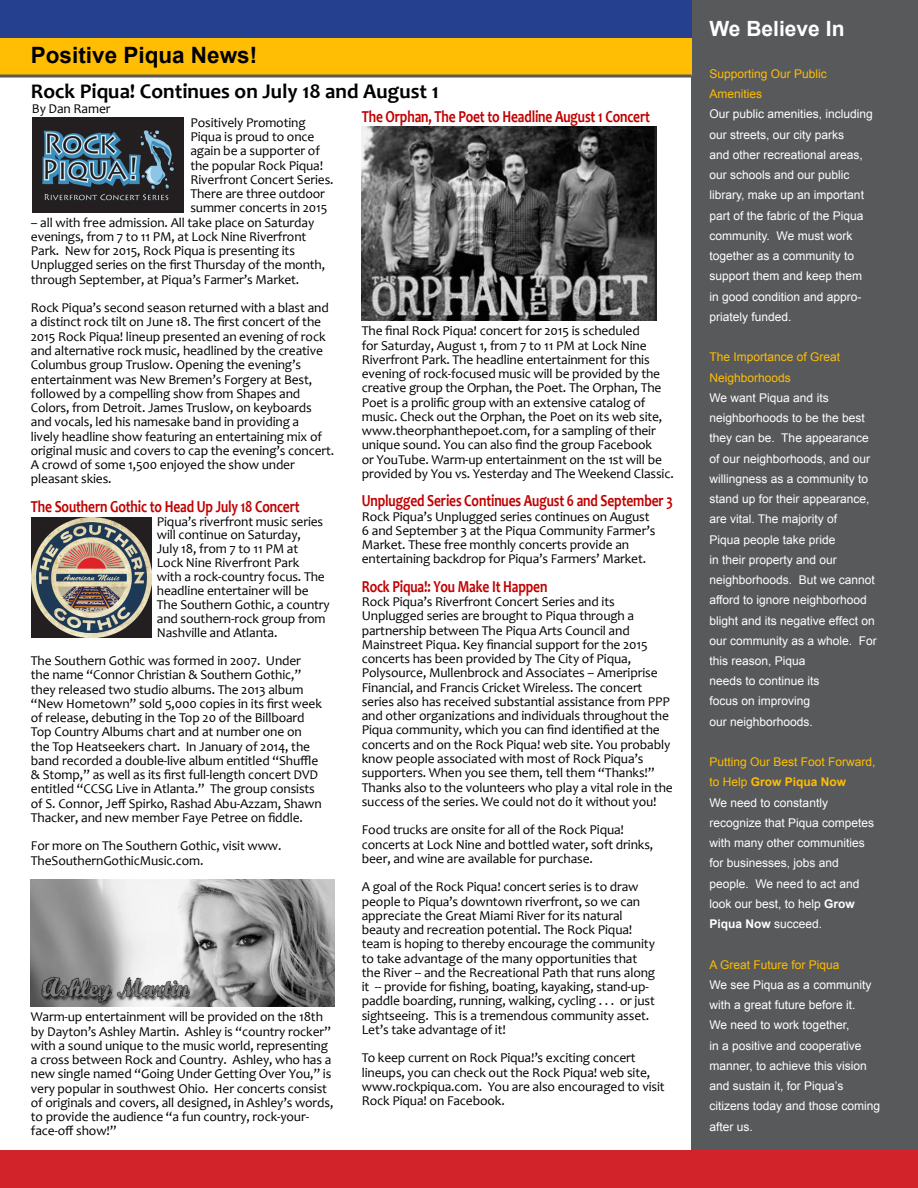
<style>
.page{position:relative;width:918px;height:1188px;background:#fff}
.page>*{position:absolute;margin:0;border:0;box-sizing:border-box;transform-origin:0 0}
.t1{font:700 22.5px "Arial";color:#000}
.t2{font:700 21px "Candara";color:#000}
.t3{font:700 21px "Arial";color:#fff}
.t4{font:700 16.8px "Candara";letter-spacing:-.01em;color:#c00000;scale:.8 1}
.t5{font:13.5px/14.2px "Candara";letter-spacing:-.01em;color:#000}
.t6{font:12px/20.2px "Arial";color:#fff}
.t7{font:12px/20.2px "Arial";color:#ffbd03}
.s1{color:#ffbd03}
.s2{font-weight:700;color:#ffbd03}
.s3{font-weight:700}
</style>
<div class="page">
<div style="left:692px;top:0;width:226px;height:1188px;background:#58595b"></div>
<div style="left:0;top:0;width:692px;height:37px;background:#25408f"></div>
<div style="left:0;top:1151px;width:918px;height:37px;background:#d2232a"></div>
<div style="left:0;top:38px;width:692px;height:37px;background:#ffbd03"></div>
<hr style="left:0;top:75px;width:692px;height:3px;background:#58595b">
<img style="left:33px;top:118px;width:151px;height:94px">
<img style="left:31px;top:517px;width:121px;height:121px">
<img style="left:31px;top:880px;width:303px;height:127px">
<img style="left:362px;top:126px;width:294px;height:195px">
<h1 class="t1" style="left:31px;top:39px;width:228px">Positive Piqua News!</h1>
<h2 class="t2" style="left:31px;top:78px;width:409px">Rock Piqua! Continues on July 18 and August 1</h2>
<p class="t5" style="left:32px;top:102px;width:80px">By Dan Ramer</p>
<p class="t4" style="left:362px;top:106px;width:362px">The Orphan, The Poet to Headline August 1 Concert</p>
<p class="t5" style="left:190px;top:115px;width:145px">Positively Promoting<br>Piqua is proud to once again be a supporter of the popular Rock Piqua!<br>Riverfront Concert Series.<br>There are three outdoor summer concerts in 2015</p>
<p class="t5" style="left:31px;top:215px;width:296px">– all with free admission. All take place on Saturday evenings, from 7 to 11 PM, at Lock Nine Riverfront Park. New for 2015, Rock Piqua is presenting its Unplugged series on the first Thursday of the month, through September, at Piqua’s Farmer’s Market.</p>
<p class="t5" style="left:31px;top:301px;width:305px">Rock Piqua’s second season returned with a blast and a distinct rock tilt on June 18. The first concert of the 2015 Rock Piqua! lineup presented an evening of rock and alternative rock music, headlined by the creative Columbus group Truslow. Opening the evening’s entertainment was New Bremen’s Forgery at Best, followed by a compelling show from Shapes and Colors, from Detroit. James Truslow, on keyboards and vocals, led his namesake band in providing a<br>lively headline show featuring an entertaining mix of original music and covers to cap the evening’s concert.<br>A crowd of some 1,500 enjoyed the show under pleasant skies.</p>
<p class="t4" style="left:31px;top:496px;width:338px">The Southern Gothic to Head Up July 18 Concert</p>
<p class="t5" style="left:157px;top:514px;width:175px">Piqua’s riverfront music series will continue on Saturday,<br>July 18, from 7 to 11 PM at<br>Lock Nine Riverfront Park<br>with a rock-country focus. The headline entertainer will be<br>The Southern Gothic, a country and southern-rock group from<br>Nashville and Atlanta.</p>
<p class="t5" style="left:31px;top:653px;width:293px">The Southern Gothic was formed in 2007. Under the name “Connor Christian &amp; Southern Gothic,” they released two studio albums. The 2013 album “New Hometown” sold 5,000 copies in its first week of release, debuting in the Top 20 of the Billboard Top Country Albums chart and at number one on the Top Heatseekers chart. In January of 2014, the band recorded a double-live album entitled “Shuffle &amp; Stomp,” as well as its first full-length concert DVD entitled “CCSG Live in Atlanta.” The group consists of S. Connor, Jeff Spirko, Rashad Abu-Azzam, Shawn Thacker, and new member Faye Petree on fiddle.</p>
<p class="t5" style="left:31px;top:839px;width:252px">For more on The Southern Gothic, visit www.<br>TheSouthernGothicMusic.com.</p>
<p class="t5" style="left:362px;top:324px;width:313px">The final Rock Piqua! concert for 2015 is scheduled<br>for Saturday, August 1, from 7 to 11 PM at Lock Nine Riverfront Park. The headline entertainment for this evening of rock-focused music will be provided by the creative group the Orphan, the Poet. The Orphan, The Poet is a prolific group with an extensive catalog of music. Check out the Orphan, the Poet on its web site, www.theorphanthepoet.com, for a sampling of their unique sound. You can also find the group Facebook<br>or YouTube. Warm-up entertainment on the 1st will be provided by You vs. Yesterday and The Weekend Classic.</p>
<p class="t4" style="left:362px;top:490px;width:390px">Unplugged Series Continues August 6 and September 3</p>
<p class="t5" style="left:362px;top:509px;width:295px">Rock Piqua’s Unplugged series continues on August 6 and September 3 at the Piqua Community Farmer’s Market. These free monthly concerts provide an entertaining backdrop for Piqua’s Farmers’ Market.</p>
<p class="t4" style="left:362px;top:576px;width:234px">Rock Piqua!: You Make It Happen</p>
<p class="t5" style="left:362px;top:595px;width:313px">Rock Piqua’s Riverfront Concert Series and its Unplugged series are brought to Piqua through a partnership between The Piqua Arts Council and Mainstreet Piqua. Key financial support for the 2015 concerts has been provided by The City of Piqua, Polysource, Mullenbrock and Associates – Ameriprise Financial, and Francis Cricket Wireless. The concert series also has received substantial assistance from PPP and other organizations and individuals throughout the Piqua community, which you can find identified at the concerts and on the Rock Piqua! web site. You probably know people associated with most of Rock Piqua’s supporters. When you see them, tell them “Thanks!” Thanks also to the volunteers who play a vital role in the success of the series. We could not do it without you!</p>
<p class="t5" style="left:362px;top:823px;width:293px">Food trucks are onsite for all of the Rock Piqua! concerts at Lock Nine and bottled water, soft drinks, beer, and wine are available for purchase.</p>
<p class="t5" style="left:362px;top:880px;width:295px">A goal of the Rock Piqua! concert series is to draw people to Piqua’s downtown riverfront, so we can appreciate the Great Miami River for its natural beauty and recreation potential. The Rock Piqua! team is hoping to thereby encourage the community to take advantage of the many opportunities that the River -- and the Recreational Path that runs along it -- provide for fishing, boating, kayaking, stand-up&shy;paddle boarding, running, walking, cycling . . . or just sightseeing. This is a tremendous community asset.<br>Let’s take advantage of it!</p>
<p class="t5" style="left:362px;top:1051px;width:304px">To keep current on Rock Piqua!’s exciting concert lineups, you can check out the Rock Piqua! web site, www.rockpiqua.com. You are also encouraged to visit Rock Piqua! on Facebook.</p>
<p class="t5" style="left:31px;top:1010px;width:304px">Warm-up entertainment will be provided on the 18th by Dayton’s Ashley Martin. Ashley is “country rocker” with a sound unique to the music world, representing a cross between Rock and Country. Ashley, who has a new single named “Going Under Getting Over You,” is very popular in southwest Ohio. Her concerts consist of originals and covers, all designed, in Ashley’s words, to provide the audience “a fun country, rock-your&shy;face-off show!”</p>
<h2 class="t3" style="left:710px;top:14px;width:137px">We Believe In</h2>
<p class="t7" style="left:710px;top:63px;width:119px">Supporting Our Public<br>Amenities</p>
<p class="t6" style="left:710px;top:104px;width:165px">Our public amenities, including our streets, our city parks<br>and other recreational areas, our schools and our public library, make up an important part of the fabric of the Piqua community. We must work together as a community to support them and keep them in good condition and appro&shy;priately funded.</p>
<p class="t7" style="left:710px;top:347px;width:132px">The Importance of Great<br>Neighborhoods</p>
<p class="t6" style="left:710px;top:387px;width:169px">We want Piqua and its neighborhoods to be the best they can be. The appearance of our neighborhoods, and our willingness as a community to stand up for their appearance, are vital. The majority of<br>Piqua people take pride<br>in their property and our neighborhoods. But we cannot afford to ignore neighborhood blight and its negative effect on our community as a whole. For this reason, Piqua<br>needs to continue its<br>focus on improving<br>our neighborhoods.</p>
<p class="t6" style="left:710px;top:752px;width:168px"><span class="s1">Putting Our Best Foot Forward, to Help</span> <span class="s2">Grow Piqua Now<br></span>We need to constantly recognize that Piqua competes with many other communities for businesses, jobs and people. We need to act and look our best, to help <span class="s3">Grow<br>Piqua Now</span> succeed.</p>
<p class="t7" style="left:710px;top:954px;width:132px">A Great Future for Piqua</p>
<p class="t6" style="left:710px;top:975px;width:172px">We see Piqua as a community with a great future before it.<br>We need to work together,<br>in a positive and cooperative manner, to achieve this vision and sustain it, for Piqua’s citizens today and those coming after us.</p>
</div>
